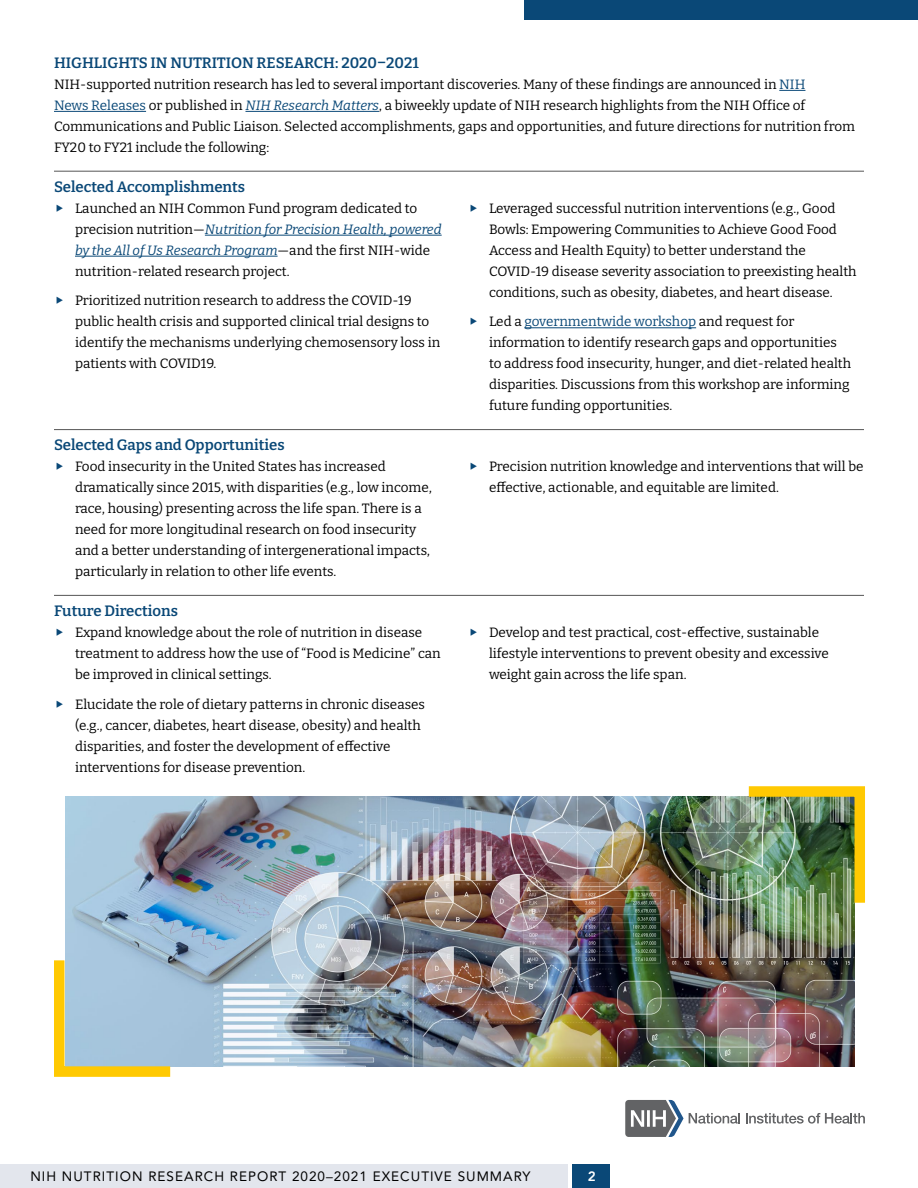
<style>
.page{position:relative;width:918px;height:1188px;background:#fff}
.page>*{position:absolute;margin:0;border:0;box-sizing:border-box;transform-origin:0 0}
.t1{font:600 15px "Bitter";color:#0a4877}
.P{font:13.5px/21px "Bitter";color:#000}
.t2{font:13.5px "Avenir";letter-spacing:.075em;color:#000}
.t3{font:800 13.5px "Avenir LT Std";color:#fff}
.s1{color:#0a4877}
.s2{font-style:italic;color:#0a4877}
.s3{font-size:15px;color:#0a4877}
.s4{font-family:"Avenir LT Std"}
</style>
<div class="page">
<svg style="left:779px;top:90px;width:26px;height:1px"></svg>
<hr style="left:54px;top:111px;width:92px;height:1px;background:#0a4877">
<hr style="left:245px;top:111px;width:134px;height:1px;background:#0a4877">
<hr style="left:54px;top:171px;width:810px;height:1px;background:#555">
<hr style="left:205px;top:235px;width:237px;height:1px;background:#0a4877">
<hr style="left:75px;top:256px;width:203px;height:1px;background:#0a4877">
<hr style="left:524px;top:327px;width:172px;height:1px;background:#0a4877">
<hr style="left:54px;top:429px;width:810px;height:1px;background:#555">
<hr style="left:54px;top:595px;width:810px;height:1px;background:#555">
<div style="left:525px;top:0;width:393px;height:19px;background:#0a4877"></div>
<div style="left:0;top:1165px;width:568px;height:23px;background:#e3e6ed"></div>
<div style="left:573px;top:1165px;width:37px;height:23px;background:#0a4877"></div>
<svg style="left:746px;top:1113px;width:119px;height:11px"></svg>
<svg style="left:625px;top:1100px;width:115px;height:37px"></svg>
<img style="left:65px;top:796px;width:789px;height:270px">
<svg style="left:54px;top:950px;width:127px;height:127px;background:#b3c5bc"></svg>
<img style="left:738px;top:786px;width:127px;height:127px">
<h3 class="t1" style="left:54px;top:53px;width:366px">HIGHLIGHTS IN NUTRITION RESEARCH: 2020–2021</h3>
<p class="P" style="left:54px;top:73px;width:803px">NIH-supported nutrition research has led to several important discoveries. Many of these findings are announced in <span class="s1">NIH<br>News Releases</span> or published in <span class="s2">NIH Research Matters</span>, a biweekly update of NIH research highlights from the NIH Office of Communications and Public Liaison. Selected accomplishments, gaps and opportunities, and future directions for nutrition from FY20 to FY21 include the following:</p>
<h4 class="t1" style="left:54px;top:177px;width:193px">Selected Accomplishments</h4>
<p class="P" style="left:75px;top:197px;width:368px;text-indent:-21px"><span class="s3">▶</span> Launched an NIH Common Fund program dedicated to precision nutrition—<span class="s2">Nutrition for Precision Health, powered by the All of Us Research Program</span>—and the first NIH-wide nutrition-related research project.</p>
<p class="P" style="left:75px;top:290px;width:367px;text-indent:-21px"><span class="s3">▶</span> Prioritized nutrition research to address the COVID-19 public health crisis and supported clinical trial designs to identify the mechanisms underlying chemosensory loss in patients with COVID19.</p>
<p class="P" style="left:489px;top:197px;width:369px;text-indent:-21px"><span class="s3">▶</span> Leveraged successful nutrition interventions (e.g., Good Bowls: Empowering Communities to Achieve Good Food Access and Health Equity) to better understand the COVID-19 disease severity association to preexisting health conditions, such as obesity, diabetes, and heart disease.</p>
<p class="P" style="left:489px;top:311px;width:364px;text-indent:-21px"><span class="s3">▶</span> Led a <span class="s1">governmentwide workshop</span> and request for information to identify research gaps and opportunities to address food insecurity, hunger, and diet-related health disparities. Discussions from this workshop are informing future funding opportunities.</p>
<h4 class="t1" style="left:54px;top:435px;width:232px">Selected Gaps and Opportunities</h4>
<p class="P" style="left:75px;top:456px;width:359px;text-indent:-21px"><span class="s3">▶</span> Food insecurity in the United States has increased dramatically since 2015, with disparities (e.g., low income, race, housing) presenting across the life span. There is a need for more longitudinal research on food insecurity and a better understanding of intergenerational impacts, particularly in relation to other life events.</p>
<p class="P" style="left:489px;top:456px;width:376px;text-indent:-21px"><span class="s3">▶</span> Precision nutrition knowledge and interventions that will be effective, actionable, and equitable are limited.</p>
<h4 class="t1" style="left:54px;top:601px;width:126px">Future Directions</h4>
<p class="P" style="left:75px;top:621px;width:367px;text-indent:-21px"><span class="s3">▶</span> Expand knowledge about the role of nutrition in disease treatment to address how the use of “Food is Medicine” can be improved in clinical settings.</p>
<p class="P" style="left:75px;top:693px;width:352px;text-indent:-21px"><span class="s3">▶</span> Elucidate the role of dietary patterns in chronic diseases (e.g., cancer, diabetes, heart disease, obesity) and health disparities, and foster the development of effective interventions for disease prevention.</p>
<p class="P" style="left:489px;top:621px;width:341px;text-indent:-21px"><span class="s3">▶</span> Develop and test practical, cost-effective, sustainable lifestyle interventions to prevent obesity and excessive weight gain across the life span.</p>
<p class="t2" style="left:30px;top:1168px;width:502px">NIH NUTRITION RESEARCH REPORT 2020<span class="s4">–</span>2021 EXECUTIVE SUMMARY</p>
<p class="t3" style="left:588px;top:1169px;width:9px">2</p>
</div>
